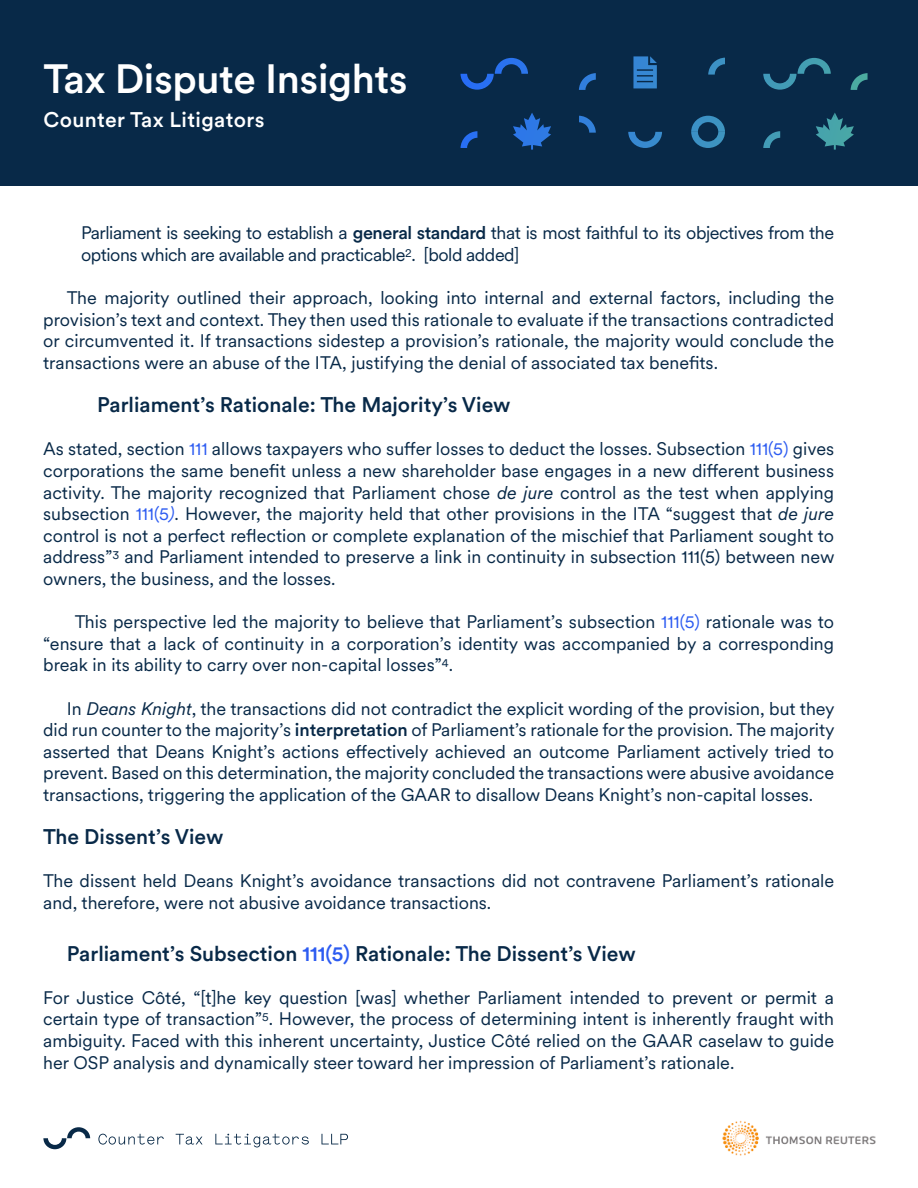
<style>
.page{position:relative;width:918px;height:1188px;background:#fff}
.page>*{position:absolute;margin:0;border:0;box-sizing:border-box;transform-origin:0 0}
.t1{font:500 40.5px "Circular XX";letter-spacing:-.01em;color:#fff}
.t2{font:500 21px "Circular XX";color:#082948}
.t3{font:500 21px "Circular XX";letter-spacing:.02em;color:#fff}
.t4{font:18px/21.6px "Circular XX";color:#082948;text-align:justify}
.t5{font:18px/21.6px "Circular XX";letter-spacing:-.025em;color:#082948}
.s1{font-weight:500}
.s2{color:#2d5cf1}
.s3{font-style:italic}
.s4{font-style:italic;color:#2d5cf1}
</style>
<div class="page">
<img style="left:722px;top:1120px;width:154px;height:36px">
<div style="left:0;top:0;width:918px;height:186px;background:#082948"></div>
<svg style="left:513px;top:113px;width:38px;height:37px"></svg>
<svg style="left:628px;top:132px;width:34px;height:16px"></svg>
<svg style="left:691px;top:116px;width:34px;height:32px"></svg>
<svg style="left:579px;top:116px;width:17px;height:17px"></svg>
<svg style="left:461px;top:131px;width:16px;height:17px"></svg>
<svg style="left:633px;top:56px;width:24px;height:32px"></svg>
<svg style="left:461px;top:58px;width:67px;height:32px"></svg>
<svg style="left:708px;top:58px;width:17px;height:17px"></svg>
<svg style="left:579px;top:73px;width:17px;height:17px"></svg>
<svg style="left:816px;top:113px;width:38px;height:37px"></svg>
<svg style="left:763px;top:131px;width:17px;height:17px"></svg>
<svg style="left:763px;top:58px;width:68px;height:32px"></svg>
<svg style="left:851px;top:73px;width:17px;height:17px"></svg>
<svg style="left:98px;top:1134px;width:66px;height:11px"></svg>
<svg style="left:176px;top:1134px;width:27px;height:11px"></svg>
<svg style="left:215px;top:1134px;width:94px;height:13px"></svg>
<svg style="left:322px;top:1134px;width:26px;height:10px"></svg>
<svg style="left:43px;top:1127px;width:47px;height:22px"></svg>
<p class="t1" style="left:44px;top:51px;width:366px">Tax Dispute Insights</p>
<p class="t3" style="left:44px;top:105px;width:223px">Counter Tax Litigators</p>
<p class="t5" style="left:81px;top:222px;width:755px">Parliament is seeking to establish a <span class="s1">general standard</span> that is most faithful to its objectives from the options which are available and practicable<sup>2</sup>. [bold added]</p>
<p class="t4" style="left:43px;top:286px;width:793px;text-indent:24px">The majority outlined their approach, looking into internal and external factors, including the provision’s text and context. They then used this rationale to evaluate if the transactions contradicted or circumvented it. If transactions sidestep a provision’s rationale, the majority would conclude the transactions were an abuse of the ITA, justifying the denial of associated tax benefits.</p>
<p class="t2" style="left:97px;top:391px;width:415px">Parliament’s Rationale: The Majority’s View</p>
<p class="t4" style="left:43px;top:438px;width:793px">As stated, section <span class="s2">111</span> allows taxpayers who suffer losses to deduct the losses. Subsection <span class="s2">111(5)</span> gives corporations the same benefit unless a new shareholder base engages in a new different business activity. The majority recognized that Parliament chose <span class="s3">de jure</span> control as the test when applying subsection <span class="s2">111(5</span><span class="s4">)</span>. However, the majority held that other provisions in the ITA “suggest that <span class="s3">de jure </span>control is not a perfect reflection or complete explanation of the mischief that Parliament sought to address”<sup>3</sup> and Parliament intended to preserve a link in continuity in subsection 111(5) between new owners, the business, and the losses.</p>
<p class="t4" style="left:43px;top:610px;width:792px;text-indent:32px">This perspective led the majority to believe that Parliament’s subsection <span class="s2">111(5)</span> rationale was to “ensure that a lack of continuity in a corporation’s identity was accompanied by a corresponding break in its ability to carry over non-capital losses”<sup>4</sup>.</p>
<p class="t4" style="left:43px;top:697px;width:793px;text-indent:24px">In <span class="s3">Deans Knight</span>, the transactions did not contradict the explicit wording of the provision, but they did run counter to the majority’s <span class="s1">interpretation</span> of Parliament’s rationale for the provision. The majority asserted that Deans Knight’s actions effectively achieved an outcome Parliament actively tried to prevent. Based on this determination, the majority concluded the transactions were abusive avoidance transactions, triggering the application of the GAAR to disallow Deans Knight’s non-capital losses.</p>
<p class="t2" style="left:43px;top:823px;width:182px">The Dissent’s View</p>
<p class="t4" style="left:43px;top:870px;width:793px">The dissent held Deans Knight’s avoidance transactions did not contravene Parliament’s rationale and, therefore, were not abusive avoidance transactions.</p>
<p class="t2" style="left:67px;top:939px;width:570px">Parliament’s Subsection <span class="s2">111(5)</span> Rationale: The Dissent’s View</p>
<p class="t4" style="left:43px;top:986px;width:792px">For Justice Côté, “[t]he key question [was] whether Parliament intended to prevent or permit a certain type of transaction”<sup>5</sup>. However, the process of determining intent is inherently fraught with ambiguity. Faced with this inherent uncertainty, Justice Côté relied on the GAAR caselaw to guide her OSP analysis and dynamically steer toward her impression of Parliament’s rationale.</p>
</div>
